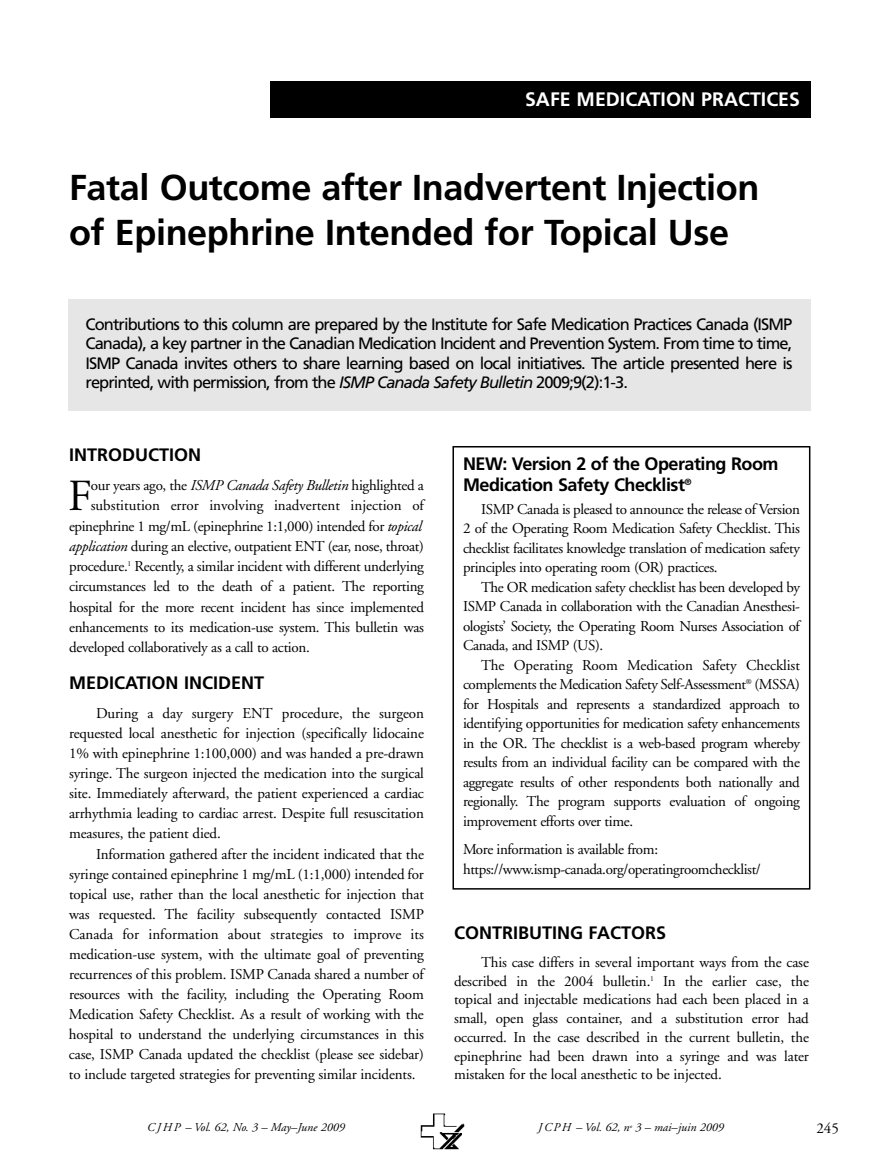
<style>
.page{position:relative;width:878px;height:1175px;background:#fff}
.page>*{position:absolute;margin:0;border:0;box-sizing:border-box;transform-origin:0 0}
.t1{font:44.4px "Adobe Garamond";color:#000}
.t2{font:700 36px/45px "Frutiger";letter-spacing:-.01em;color:#000}
.t3{font:700 19.5px "Frutiger";color:#fff}
.t4{font:700 18px/21px "Frutiger";letter-spacing:-.03em;color:#000}
.t5{font:700 18px "Frutiger";color:#000}
.t6{font:16.5px/19.5px "Frutiger";letter-spacing:-.055em;color:#000;text-align:justify}
.t7{font:15px/20.1px "Adobe Garamond";letter-spacing:-.02em;color:#000;text-align:justify}
.t8{font:15px "Adobe Garamond";color:#000}
.t9{font:italic 12px "Adobe Garamond";color:#000}
.s1{font-style:italic}
</style>
<div class="page">
<div style="left:270px;top:81px;width:540px;height:36px;background:#000"></div>
<div style="left:68px;top:299px;width:742px;height:111px;background:#e6e6e6"></div>
<img style="left:420px;top:1113px;width:44px;height:36px">
<div style="left:452px;top:446px;width:358px;height:443px;border:2px solid #000"></div>
<h3 class="t3" style="left:525px;top:91px;width:276px">SAFE MEDICATION PRACTICES</h3>
<h2 class="t2" style="left:69px;top:167px;width:692px">Fatal Outcome after Inadvertent Injection of Epinephrine Intended for Topical Use</h2>
<p class="t6" style="left:85px;top:315px;width:708px">Contributions to this column are prepared by the Institute for Safe Medication Practices Canada (ISMP Canada), a key partner in the Canadian Medication Incident and Prevention System. From time to time, ISMP Canada invites others to share learning based on local initiatives. The article presented here is reprinted, with permission, from the <span class="s1">ISMP Canada Safety Bulletin</span> 2009;9(2):1-3.</p>
<p class="t5" style="left:69px;top:447px;width:133px">INTRODUCTION</p>
<h1 class="t1" style="left:68px;top:478px;width:25px">F</h1>
<p class="t7" style="left:91px;top:477px;width:335px">our years ago, the <span class="s1">ISMP Canada Safety Bulletin</span> highlighted a</p>
<p class="t8" style="left:91px;top:500px;width:335px">substitution error involving inadvertent injection of</p>
<p class="t7" style="left:69px;top:517px;width:354px">epinephrine 1 mg/mL (epinephrine 1:1,000) intended for <span class="s1">topical</span></p>
<p class="t7" style="left:69px;top:537px;width:356px"><span class="s1">application</span> during an elective, outpatient ENT (ear, nose, throat)</p>
<p class="t7" style="left:69px;top:557px;width:356px">procedure.<sup>1</sup> Recently, a similar incident with different underlying</p>
<p class="t7" style="left:69px;top:578px;width:356px">circumstances led to the death of a patient. The reporting</p>
<p class="t7" style="left:69px;top:598px;width:356px">hospital for the more recent incident has since implemented</p>
<p class="t7" style="left:69px;top:618px;width:356px">enhancements to its medication-use system. This bulletin was</p>
<p class="t7" style="left:69px;top:638px;width:242px">developed collaboratively as a call to action.</p>
<p class="t5" style="left:69px;top:675px;width:197px">MEDICATION INCIDENT</p>
<p class="t7" style="left:69px;top:704px;width:356px;text-indent:27px">During a day surgery ENT procedure, the surgeon requested local anesthetic for injection (specifically lidocaine 1% with epinephrine 1:100,000) and was handed a pre-drawn syringe. The surgeon injected the medication into the surgical site. Immediately afterward, the patient experienced a cardiac arrhythmia leading to cardiac arrest. Despite full resuscitation measures, the patient died.</p>
<p class="t7" style="left:69px;top:845px;width:356px;text-indent:27px">Information gathered after the incident indicated that the syringe contained epinephrine 1 mg/mL (1:1,000) intended for topical use, rather than the local anesthetic for injection that was requested. The facility subsequently contacted ISMP Canada for information about strategies to improve its medication-use system, with the ultimate goal of preventing recurrences of this problem. ISMP Canada shared a number of resources with the facility, including the Operating Room Medication Safety Checklist. As a result of working with the hospital to understand the underlying circumstances in this case, ISMP Canada updated the checklist (please see sidebar) to include targeted strategies for preventing similar incidents.</p>
<p class="t4" style="left:463px;top:454px;width:317px">NEW: Version 2 of the Operating Room<br>Medication Safety Checklist<sup>®</sup></p>
<p class="t7" style="left:463px;top:500px;width:338px;line-height:19.5px;text-indent:18px">ISMP Canada is pleased to announce the release of Version 2 of the Operating Room Medication Safety Checklist. This checklist facilitates knowledge translation of medication safety principles into operating room (OR) practices.</p>
<p class="t7" style="left:463px;top:578px;width:338px;line-height:19.5px;text-indent:18px">The OR medication safety checklist has been developed by ISMP Canada in collaboration with the Canadian Anesthesi&shy;ologists’ Society, the Operating Room Nurses Association of Canada, and ISMP (US).</p>
<p class="t7" style="left:463px;top:656px;width:338px;line-height:19.5px;text-indent:18px">The Operating Room Medication Safety Checklist complements the Medication Safety Self-Assessment<sup>®</sup> (MSSA) for Hospitals and represents a standardized approach to identifying opportunities for medication safety enhancements in the OR. The checklist is a web-based program whereby results from an individual facility can be compared with the aggregate results of other respondents both nationally and regionally. The program supports evaluation of ongoing improvement efforts over time.</p>
<p class="t7" style="left:463px;top:841px;width:299px;line-height:19.5px">More information is available from: https://www.ismp-canada.org/operatingroomchecklist/</p>
<p class="t5" style="left:454px;top:925px;width:213px">CONTRIBUTING FACTORS</p>
<p class="t7" style="left:454px;top:953px;width:356px;line-height:18.8px;text-indent:27px">This case differs in several important ways from the case described in the 2004 bulletin.<sup>1</sup> In the earlier case, the topical and injectable medications had each been placed in a small, open glass container, and a substitution error had occurred. In the case described in the current bulletin, the epinephrine had been drawn into a syringe and was later mistaken for the local anesthetic to be injected.</p>
<p class="t9" style="left:147px;top:1122px;width:199px">CJHP – Vol. 62, No. 3 – May–June 2009</p>
<p class="t9" style="left:538px;top:1122px;width:187px">JCPH – Vol. 62, n<sup>o</sup> 3 – mai–juin 2009</p>
<p class="t7" style="left:816px;top:1119px;width:24px">245</p>
</div>
